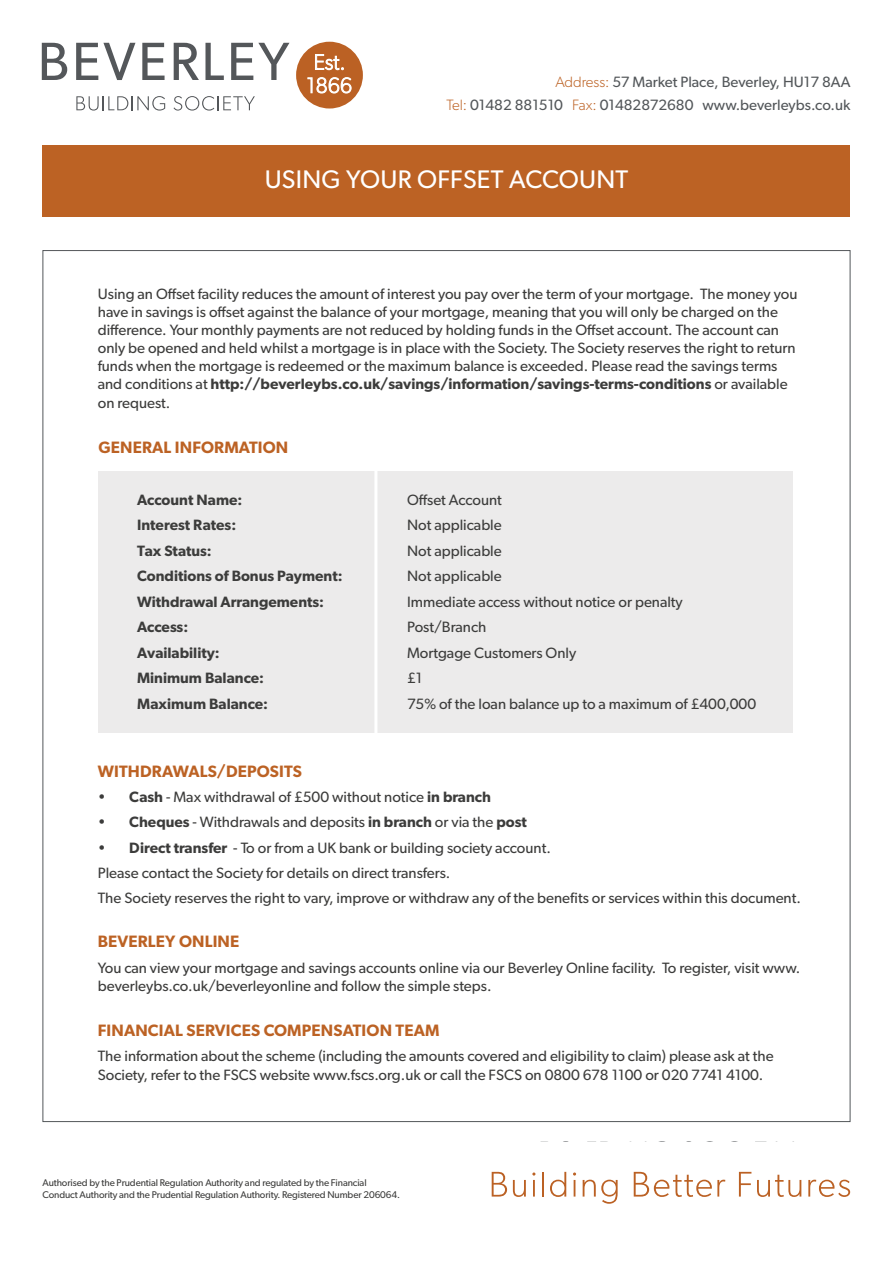
<style>
.page{position:relative;width:893px;height:1263px;background:#fff}
.page>*{position:absolute;margin:0;border:0;box-sizing:border-box;transform-origin:0 0}
.t1{font:25.5px "Gibson";letter-spacing:.01em;color:#fff}
.t2{font:600 16.5px "Gibson";letter-spacing:.01em;color:#bc6224}
.t3{font:15px/18.1px "Gibson";color:#3c3c3b}
.t4{font:600 15px "Gibson";color:#3c3c3b}
.t5{font:15px/22.5px "Gibson";color:#53575a;text-align:right}
.t6{font:9.75px/12px "Gibson";letter-spacing:-.01em;color:#3c3c3b}
.s1{font-weight:300;color:#bc6224}
.s2{font-weight:600}
</style>
<div class="page">
<div style="left:43px;top:145px;width:807px;height:72px;background:#bc6224"></div>
<svg style="left:42px;top:43px;width:25px;height:37px"></svg>
<svg style="left:76px;top:43px;width:59px;height:37px"></svg>
<svg style="left:142px;top:43px;width:23px;height:37px"></svg>
<svg style="left:174px;top:43px;width:25px;height:37px"></svg>
<svg style="left:205px;top:43px;width:19px;height:37px"></svg>
<svg style="left:231px;top:43px;width:58px;height:37px"></svg>
<svg style="left:76px;top:96px;width:89px;height:15px"></svg>
<svg style="left:174px;top:96px;width:81px;height:15px"></svg>
<div style="left:296px;top:42px;width:67px;height:67px;background:#bb6124;border-radius:50%"></div>
<svg style="left:315px;top:54px;width:29px;height:16px"></svg>
<svg style="left:308px;top:77px;width:43px;height:16px"></svg>
<svg style="left:492px;top:1172px;width:15px;height:24px"></svg>
<svg style="left:513px;top:1180px;width:13px;height:17px"></svg>
<svg style="left:532px;top:1172px;width:3px;height:24px"></svg>
<hr style="left:542px;top:1172px;width:2px;height:24px;background:#bb6124">
<svg style="left:550px;top:1172px;width:16px;height:25px"></svg>
<svg style="left:573px;top:1172px;width:3px;height:24px"></svg>
<svg style="left:583px;top:1180px;width:35px;height:24px"></svg>
<svg style="left:634px;top:1172px;width:91px;height:25px"></svg>
<svg style="left:739px;top:1172px;width:12px;height:24px"></svg>
<svg style="left:757px;top:1175px;width:44px;height:22px"></svg>
<svg style="left:808px;top:1180px;width:42px;height:17px"></svg>
<div style="left:99px;top:471px;width:694px;height:261px;background:#ecebeb"></div>
<hr style="left:374px;top:433px;width:3px;height:321px;background:#fff">
<p class="t5" style="left:447px;top:71px;width:405px"><span class="s1">Address:</span> 57 Market Place, Beverley, HU17 8AA<br><span class="s1">Tel:</span> 01482 881510 <span class="s1">Fax:</span> 01482872680 www.beverleybs.co.uk</p>
<h1 class="t1" style="left:265px;top:164px;width:365px">USING YOUR OFFSET ACCOUNT</h1>
<p class="t3" style="left:98px;top:285px;width:701px">Using an Offset facility reduces the amount of interest you pay over the term of your mortgage. The money you have in savings is offset against the balance of your mortgage, meaning that you will only be charged on the difference. Your monthly payments are not reduced by holding funds in the Offset account. The account can only be opened and held whilst a mortgage is in place with the Society. The Society reserves the right to return funds when the mortgage is redeemed or the maximum balance is exceeded. Please read the savings terms and conditions at <span class="s2">http://beverleybs.co.uk/savings/information/savings-terms-conditions</span> or available on request.</p>
<p class="t2" style="left:99px;top:438px;width:191px">GENERAL INFORMATION</p>
<p class="t4" style="left:137px;top:490px;width:107px">Account Name:</p>
<p class="t3" style="left:407px;top:490px;width:96px">Offset Account</p>
<p class="t4" style="left:137px;top:516px;width:101px">Interest Rates:</p>
<p class="t3" style="left:407px;top:516px;width:96px">Not applicable</p>
<p class="t4" style="left:137px;top:541px;width:76px">Tax Status:</p>
<p class="t3" style="left:407px;top:541px;width:96px">Not applicable</p>
<p class="t4" style="left:137px;top:567px;width:207px">Conditions of Bonus Payment:</p>
<p class="t3" style="left:407px;top:567px;width:96px">Not applicable</p>
<p class="t4" style="left:137px;top:593px;width:189px">Withdrawal Arrangements:</p>
<p class="t3" style="left:407px;top:592px;width:277px">Immediate access without notice or penalty</p>
<p class="t4" style="left:137px;top:618px;width:53px">Access:</p>
<p class="t3" style="left:407px;top:618px;width:81px">Post/Branch</p>
<p class="t4" style="left:137px;top:644px;width:84px">Availability:</p>
<p class="t3" style="left:407px;top:643px;width:171px">Mortgage Customers Only</p>
<p class="t4" style="left:137px;top:669px;width:129px">Minimum Balance:</p>
<p class="t3" style="left:407px;top:669px;width:17px">£1</p>
<p class="t4" style="left:137px;top:695px;width:133px">Maximum Balance:</p>
<p class="t3" style="left:407px;top:694px;width:350px">75% of the loan balance up to a maximum of £400,000</p>
<p class="t2" style="left:98px;top:762px;width:205px">WITHDRAWALS/DEPOSITS</p>
<p class="t3" style="left:98px;top:788px;width:395px">• <span class="s2">Cash</span> - Max withdrawal of £500 without notice <span class="s2">in branch</span></p>
<p class="t3" style="left:98px;top:813px;width:431px">• <span class="s2">Cheques</span> - Withdrawals and deposits <span class="s2">in branch</span> or via the <span class="s2">post</span></p>
<p class="t3" style="left:98px;top:834px;width:705px;line-height:25.2px">• <span class="s2">Direct transfer</span> - To or from a UK bank or building society account.<br>Please contact the Society for details on direct transfers.<br>The Society reserves the right to vary, improve or withdraw any of the benefits or services within this document.</p>
<p class="t2" style="left:98px;top:932px;width:143px">BEVERLEY ONLINE</p>
<p class="t3" style="left:98px;top:958px;width:704px;line-height:18.8px">You can view your mortgage and savings accounts online via our Beverley Online facility. To register, visit www. beverleybs.co.uk/beverleyonline and follow the simple steps.</p>
<p class="t2" style="left:98px;top:1020px;width:343px">FINANCIAL SERVICES COMPENSATION TEAM</p>
<p class="t3" style="left:98px;top:1046px;width:677px;line-height:18.8px">The information about the scheme (including the amounts covered and eligibility to claim) please ask at the<br>Society, refer to the FSCS website www.fscs.org.uk or call the FSCS on 0800 678 1100 or 020 7741 4100.</p>
<p class="t6" style="left:43px;top:1176px;width:359px">Authorised by the Prudential Regulation Authority and regulated by the Financial<br>Conduct Authority and the Prudential Regulation Authority. Registered Number 206064.</p>
</div>
